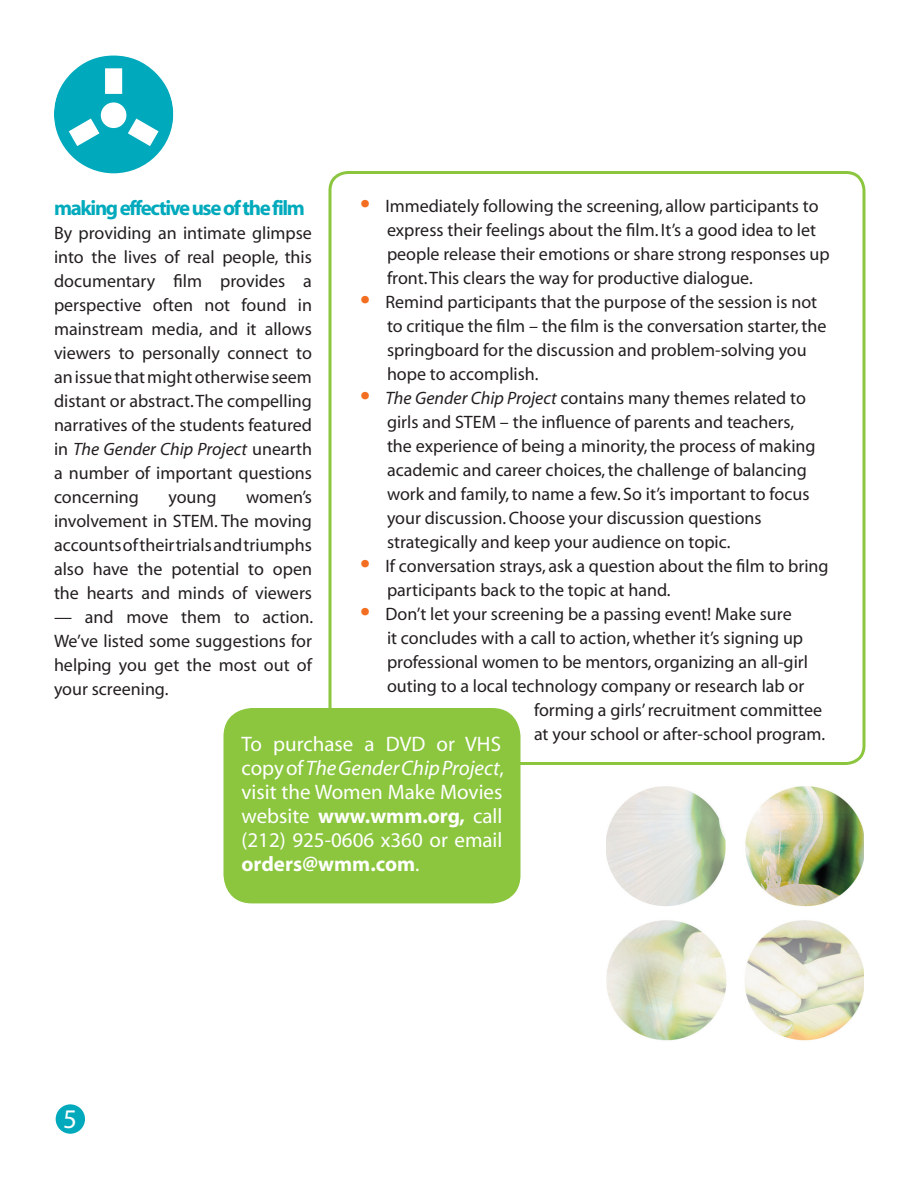
<style>
.page{position:relative;width:918px;height:1188px;background:#fff}
.page>*{position:absolute;margin:0;border:0;box-sizing:border-box;transform-origin:0 0}
.t1{font:27px "Myriad";color:#fff}
.t2{font:21px/24px "Myriad";color:#fff}
.t3{font:700 21px "Myriad";letter-spacing:-.065em;color:#00aabc}
.t4{font:18px/24px "Myriad";color:#231f20}
.s1{font-size:36px;color:#f36e21}
.s2{font-style:italic}
.s3{font-weight:700}
</style>
<div class="page">
<div style="left:56px;top:1104px;width:29px;height:30px;background:#00aabc;border-radius:50%"></div>
<svg style="left:328px;top:171px;width:538px;height:594px"></svg>
<div style="left:223px;top:708px;width:298px;height:195px;background:#8bc63e"></div>
<img style="left:606px;top:786px;width:258px;height:255px">
<svg style="left:54px;top:54px;width:120px;height:120px"></svg>
<p class="t4" style="left:387px;top:194px;width:444px;text-indent:-27px"><span class="s1">•</span> Immediately following the screening, allow participants to express their feelings about the film. It’s a good idea to let people release their emotions or share strong responses up front. This clears the way for productive dialogue.</p>
<p class="t4" style="left:387px;top:290px;width:441px;text-indent:-27px"><span class="s1">•</span> Remind participants that the purpose of the session is not to critique the film – the film is the conversation starter, the springboard for the discussion and problem-solving you hope to accomplish.</p>
<p class="t4" style="left:387px;top:386px;width:430px;text-indent:-27px"><span class="s1">•</span> <span class="s2">The Gender Chip Project</span> contains many themes related to girls and STEM – the influence of parents and teachers, the experience of being a minority, the process of making academic and career choices, the challenge of balancing work and family, to name a few. So it’s important to focus your discussion. Choose your discussion questions strategically and keep your audience on topic.</p>
<p class="t4" style="left:387px;top:554px;width:443px;text-indent:-27px"><span class="s1">•</span> If conversation strays, ask a question about the film to bring participants back to the topic at hand.</p>
<p class="t4" style="left:360px;top:602px;width:433px"><span class="s1">•</span> Don’t let your screening be a passing event! Make sure</p>
<p class="t4" style="left:387px;top:626px;width:418px">it concludes with a call to action, whether it’s signing up</p>
<p class="t4" style="left:387px;top:650px;width:423px">professional women to be mentors, organizing an all-girl</p>
<p class="t4" style="left:387px;top:674px;width:419px">outing to a local technology company or research lab or</p>
<p class="t4" style="left:534px;top:698px;width:290px">forming a girls’ recruitment committee</p>
<p class="t4" style="left:534px;top:722px;width:293px">at your school or after-school program.</p>
<p class="t3" style="left:54px;top:197px;width:252px">making effective use of the film</p>
<p class="t4" style="left:54px;top:222px;width:260px;text-align:justify">By providing an intimate glimpse into the lives of real people, this documentary film provides a perspective often not found in mainstream media, and it allows viewers to personally connect to an issue that might otherwise seem distant or abstract. The compelling narratives of the students featured in <span class="s2">The Gender Chip Project</span> unearth a number of important questions concerning</p>
<p class="t4" style="left:54px;top:486px;width:260px;text-align:justify;text-indent:192px">women’s involvement in STEM. The moving accounts of their trials and triumphs also have the potential to open the hearts and minds of viewers</p>
<p class="t4" style="left:54px;top:606px;width:261px;text-align:justify">— and move them to action.<br>We’ve listed some suggestions for helping you get the most out of your screening.</p>
<p class="t2" style="left:241px;top:733px;width:264px">To purchase a DVD or VHS copy of <span class="s2">The Gender Chip Project</span>, visit the Women Make Movies website <span class="s3">www.wmm.org,</span> call (212) 925-0606 x360 or email <span class="s3">orders@wmm.com</span>.</p>
<p class="t4" style="left:168px;top:486px;width:50px">young</p>
<h1 class="t1" style="left:63px;top:1105px;width:15px">5</h1>
</div>
